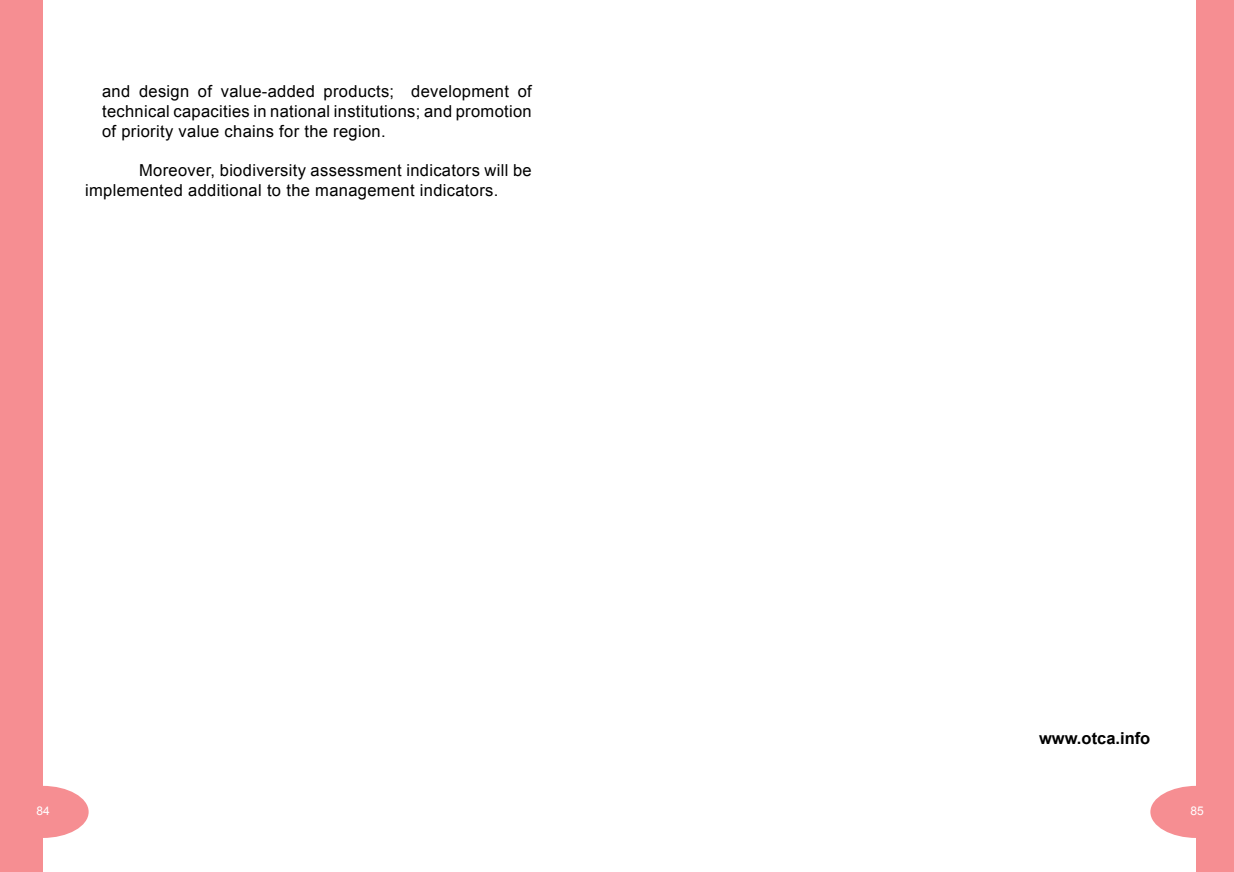
<style>
.page{position:relative;width:1234px;height:872px;background:#fff}
.page>*{position:absolute;margin:0;border:0;box-sizing:border-box;transform-origin:0 0}
.t1{font:16.5px/19.8px "Arial";letter-spacing:.02em;color:#000;text-align:justify}
.t2{font:700 16.5px "Arial";color:#000}
.t3{font:12px "Arial";color:#fff}
</style>
<div class="page">
<div style="left:0;top:0;width:43px;height:872px;background:#f68e92"></div>
<svg style="left:43px;top:786px;width:46px;height:52px"></svg>
<div style="left:1196px;top:0;width:37px;height:872px;background:#f68e92"></div>
<svg style="left:1150px;top:786px;width:46px;height:52px"></svg>
<p class="t1" style="left:102px;top:82px;width:431px">and design of value-added products; development of technical capacities in national institutions; and promotion of priority value chains for the region.</p>
<p class="t1" style="left:85px;top:161px;width:448px;text-indent:54px">Moreover, biodiversity assessment indicators will be implemented additional to the management indicators.</p>
<p class="t2" style="left:1038px;top:727px;width:113px">www.otca.info</p>
<p class="t3" style="left:36px;top:803px;width:15px">84</p>
<p class="t3" style="left:1189px;top:803px;width:15px">85</p>
</div>
